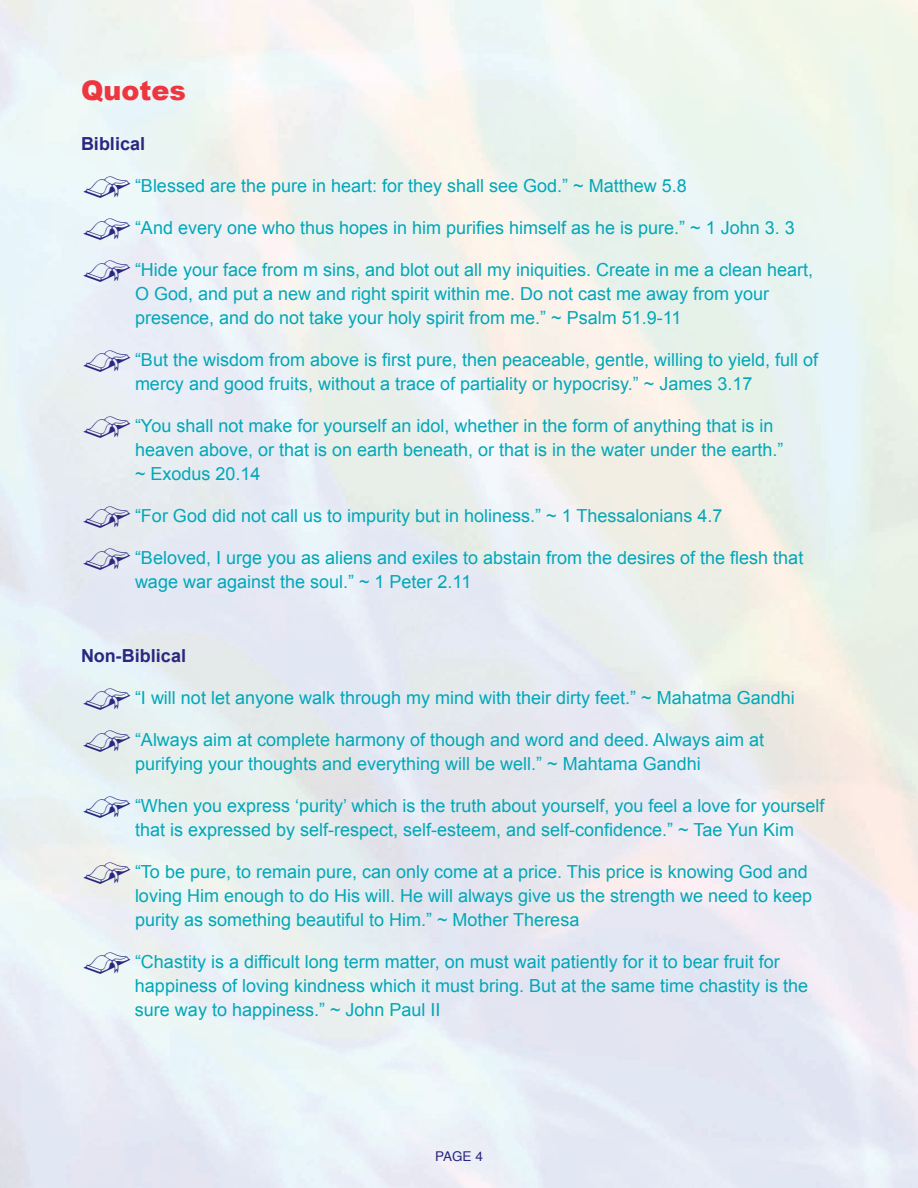
<style>
.page{position:relative;width:918px;height:1188px;background:#fff}
.page>*{position:absolute;margin:0;border:0;box-sizing:border-box;transform-origin:0 0}
.t1{font:900 27px "Arial";color:#ee3640}
.t2{font:18px/24px "Arial";color:#00a8b9}
.t3{font:700 18px "Arial";color:#292780}
.t4{font:13.5px "Helvetica";color:#292780}
.s1{font-family:"Religious P01";font-size:36px;color:#292780}
</style>
<div class="page">
<h1 class="t1" style="left:81px;top:71px;width:107px">Quotes</h1>
<p class="t3" style="left:81px;top:134px;width:66px">Biblical</p>
<p class="t2" style="left:81px;top:174px;width:607px"><span class="s1">X</span>“Blessed are the pure in heart: for they shall see God.” ~ Matthew 5.8</p>
<p class="t2" style="left:81px;top:216px;width:715px"><span class="s1">X</span>“And every one who thus hopes in him purifies himself as he is pure.” ~ 1 John 3. 3</p>
<p class="t2" style="left:135px;top:258px;width:680px;text-indent:-54px"><span class="s1">X</span>“Hide your face from m sins, and blot out all my iniquities. Create in me a clean heart,<br>O God, and put a new and right spirit within me. Do not cast me away from your presence, and do not take your holy spirit from me.” ~ Psalm 51.9-11</p>
<p class="t2" style="left:135px;top:348px;width:685px;text-indent:-54px"><span class="s1">X</span>“But the wisdom from above is first pure, then peaceable, gentle, willing to yield, full of mercy and good fruits, without a trace of partiality or hypocrisy.” ~ James 3.17</p>
<p class="t2" style="left:135px;top:414px;width:650px;text-indent:-54px"><span class="s1">X</span>“You shall not make for yourself an idol, whether in the form of anything that is in heaven above, or that is on earth beneath, or that is in the water under the earth.” ~ Exodus 20.14</p>
<p class="t2" style="left:81px;top:504px;width:643px"><span class="s1">X</span>“For God did not call us to impurity but in holiness.” ~ 1 Thessalonians 4.7</p>
<p class="t2" style="left:135px;top:546px;width:670px;text-indent:-54px"><span class="s1">X</span>“Beloved, I urge you as aliens and exiles to abstain from the desires of the flesh that wage war against the soul.” ~ 1 Peter 2.11</p>
<p class="t3" style="left:81px;top:645px;width:107px">Non-Biblical</p>
<p class="t2" style="left:81px;top:685px;width:715px"><span class="s1">X</span>“I will not let anyone walk through my mind with their dirty feet.” ~ Mahatma Gandhi</p>
<p class="t2" style="left:81px;top:727px;width:685px;text-align:center"><span class="s1">X</span>“Always aim at complete harmony of though and word and deed. Always aim at purifying your thoughts and everything will be well.” ~ Mahtama Gandhi</p>
<p class="t2" style="left:135px;top:793px;width:691px;text-indent:-54px"><span class="s1">X</span>“When you express ‘purity’ which is the truth about yourself, you feel a love for yourself that is expressed by self-respect, self-esteem, and self-confidence.” ~ Tae Yun Kim</p>
<p class="t2" style="left:135px;top:859px;width:679px;text-indent:-54px"><span class="s1">X</span>“To be pure, to remain pure, can only come at a price. This price is knowing God and loving Him enough to do His will. He will always give us the strength we need to keep purity as something beautiful to Him.” ~ Mother Theresa</p>
<p class="t2" style="left:135px;top:949px;width:675px;text-indent:-54px"><span class="s1">X</span>“Chastity is a difficult long term matter, on must wait patiently for it to bear fruit for happiness of loving kindness which it must bring. But at the same time chastity is the sure way to happiness.” ~ John Paul II</p>
<p class="t4" style="left:435px;top:1151px;width:49px">PAGE 4</p>
</div>
